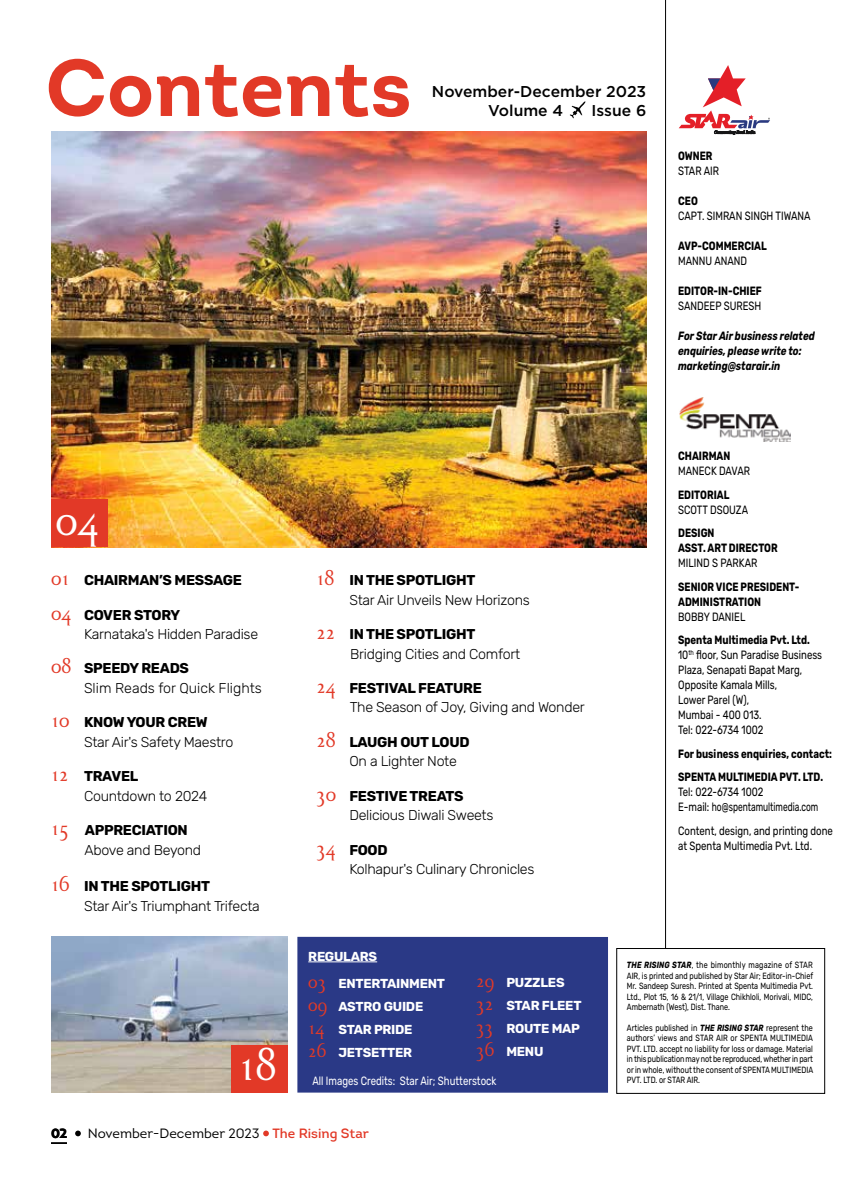
<style>
.page{position:relative;width:864px;height:1188px;background:#fff}
.page>*{position:absolute;margin:0;border:0;box-sizing:border-box;transform-origin:0 0}
.t1{font:700 81px "Intro";color:#e23927}
.t2{font:700 45px "Bodebeck LT Std";color:#fff;scale:.9 1}
.t3{font:500 15.6px/19.5px "Gotham";color:#000}
.t4{font:300 14.25px/19.5px "Rubik";letter-spacing:-.02em;color:#000}
.t5{font:700 14.25px "Rubik";letter-spacing:-.02em;color:#000}
.t6{font:300 14.25px "Rubik";color:#000}
.t7{font:13.5px "Intro";color:#000}
.t8{font:900 13.5px "Relay";color:#000}
.t9{font:700 13.05px/23px "Rubik";letter-spacing:-.02em;color:#fff}
.t10{font:12px/15px "Rubik";color:#000;scale:.8 1}
.t11{font:700 12px/15px "Rubik";color:#000;scale:.8 1}
.t12{font:italic 700 12px/15px "Rubik";color:#000;scale:.8 1}
.t13{font:12px "Rubik";color:#fff;scale:.8 1}
.t14{font:9px/10.5px "Rubik";color:#000;text-align:justify;scale:.8 1}
.s1{font-family:"Bodebeck LT Std";font-size:21px;color:#e23927}
.s2{font-family:"Bodebeck LT Std";font-weight:700;font-size:21px;color:#e23927}
.s3{font-weight:700}
.s4{font-family:"Bodebeck LT Std";font-size:19.2px;color:#e23927}
.s5{color:#e23927}
.s6{font-weight:700;font-style:italic}
</style>
<div class="page">
<svg style="left:75px;top:1131px;width:6px;height:5px"></svg>
<svg style="left:263px;top:1131px;width:6px;height:5px"></svg>
<hr style="left:665px;top:0;width:1px;height:948px;background:#000">
<img style="left:51px;top:132px;width:595px;height:415px">
<div style="left:297px;top:937px;width:311px;height:156px;background:#2a3986"></div>
<hr style="left:308px;top:962px;width:69px;height:1px;background:#fff">
<img style="left:679px;top:397px;width:112px;height:45px">
<div style="left:617px;top:948px;width:208px;height:146px;border:1px solid #000"></div>
<img style="left:51px;top:937px;width:237px;height:156px">
<div style="left:51px;top:499px;width:57px;height:48px;background:#e23927"></div>
<div style="left:231px;top:1045px;width:57px;height:48px;background:#e23927"></div>
<img style="left:569px;top:101px;width:17px;height:18px">
<svg style="left:51px;top:1142px;width:16px;height:2px"></svg>
<svg style="left:679px;top:65px;width:91px;height:70px"></svg>
<h1 class="t1" style="left:45px;top:36px;width:368px">Contents</h1>
<h3 class="t3" style="left:488px;top:81px;width:160px;text-indent:-56px">November-December 2023<br>Volume 4</h3>
<h3 class="t3" style="left:592px;top:101px;width:56px">Issue 6</h3>
<h2 class="t2" style="left:56px;top:495px;width:50px">04</h2>
<h3 class="t5" style="left:51px;top:572px;width:192px"><span class="s1">01</span> CHAIRMAN’S MESSAGE</h3>
<h3 class="t4" style="left:84px;top:605px;width:176px;text-indent:-33px"><span class="s2">04</span> <span class="s3">COVER STO RY<br></span>Karnataka's Hidden Paradise</h3>
<h3 class="t5" style="left:51px;top:661px;width:62px"><span class="s1">08</span> SPEED</h3>
<h3 class="t5" style="left:130px;top:661px;width:51px">Y READS</h3>
<h3 class="t6" style="left:84px;top:680px;width:179px">Slim Reads for Quick Flights</h3>
<h3 class="t5" style="left:51px;top:714px;width:127px"><span class="s1">10</span> KNOW YOUR CRE</h3>
<h3 class="t5" style="left:196px;top:714px;width:13px">W</h3>
<h3 class="t4" style="left:84px;top:733px;width:151px">Star Air's Safety Maestro</h3>
<h3 class="t4" style="left:84px;top:767px;width:125px;text-indent:-33px"><span class="s2">12</span> <span class="s3">TRAVE L<br></span>Countdown to 2024</h3>
<h3 class="t5" style="left:51px;top:822px;width:72px"><span class="s1">15</span> APPRECI</h3>
<h3 class="t5" style="left:146px;top:822px;width:44px">ATION</h3>
<h3 class="t4" style="left:85px;top:840px;width:118px">Above and Beyond</h3>
<h3 class="t4" style="left:84px;top:877px;width:177px;text-indent:-33px"><span class="s2">16</span> <span class="s3">IN THE SPOTLIGHT<br></span>Star Air's Triumphant Trifecta</h3>
<h3 class="t4" style="left:349px;top:571px;width:182px;text-indent:-33px"><span class="s2">18</span> <span class="s3">IN THE SPOTLIGHT<br></span>Star Air Unveils New Horizons</h3>
<h3 class="t4" style="left:350px;top:625px;width:171px;text-indent:-34px"><span class="s2">22</span> <span class="s3">IN THE SPOTLIGHT<br></span>Bridging Cities and Comfort</h3>
<h3 class="t4" style="left:350px;top:679px;width:236px;text-indent:-34px"><span class="s2">24</span> <span class="s3">FESTIVAL FEATURE<br></span>The Season of Joy, Giving and Wonder</h3>
<h3 class="t4" style="left:349px;top:733px;width:120px;text-indent:-33px"><span class="s2">28</span> <span class="s3">LAUGH OUT LOUD<br></span>On a Lighter Note</h3>
<h3 class="t5" style="left:316px;top:788px;width:77px"><span class="s1">30</span> FESTIVE</h3>
<h3 class="t5" style="left:410px;top:788px;width:54px">TREATS</h3>
<h3 class="t4" style="left:349px;top:806px;width:146px">Delicious Diwali Sweets</h3>
<h3 class="t4" style="left:349px;top:840px;width:187px;text-indent:-33px"><span class="s2">34</span> <span class="s3">FOOD<br></span>Kolhapur's Culinary Chronicles</h3>
<h3 class="t11" style="left:678px;top:149px;width:45px">OWNER</h3>
<h3 class="t10" style="left:678px;top:164px;width:53px">STAR AIR</h3>
<h3 class="t11" style="left:678px;top:194px;width:25px">CEO</h3>
<h3 class="t10" style="left:678px;top:209px;width:167px">CAPT. SIMRAN SINGH TIWANA</h3>
<h3 class="t11" style="left:678px;top:239px;width:104px">AVP-COMMERCIAL</h3>
<h3 class="t10" style="left:678px;top:254px;width:88px">MANNU ANAND</h3>
<h3 class="t11" style="left:678px;top:284px;width:106px">EDITOR-IN-CHIEF</h3>
<h3 class="t10" style="left:678px;top:299px;width:105px">SANDEEP SURESH</h3>
<h3 class="t12" style="left:678px;top:329px;width:172px">For Star Air business related enquiries, please write to: marketing@starair.in</h3>
<h3 class="t11" style="left:678px;top:449px;width:58px">CHAIRMAN</h3>
<h3 class="t10" style="left:678px;top:464px;width:91px">MANECK DAVAR</h3>
<h3 class="t11" style="left:678px;top:487px;width:58px">EDITORIAL</h3>
<h3 class="t10" style="left:678px;top:502px;width:89px">SCOTT DSOUZA</h3>
<h3 class="t11" style="left:678px;top:526px;width:80px">DESIGN<br>ASST. ART DIREC</h3>
<h3 class="t11" style="left:758px;top:541px;width:23px">TOR</h3>
<h3 class="t10" style="left:678px;top:556px;width:101px">MILIND S PARKAR</h3>
<h3 class="t11" style="left:678px;top:579px;width:153px">SENIOR VICE PRESIDENT-<br>ADMINISTRATION</h3>
<h3 class="t10" style="left:678px;top:609px;width:86px">BOBBY DANIEL</h3>
<h3 class="t10" style="left:678px;top:633px;width:181px"><span class="s3">SPENTA MULTIMEDIA PVT. LTD.<br></span>10<sup>th</sup> floor, Sun Paradise Business<br>Plaza, Senapati Bapat Marg,<br>Opposite Kamala Mills,<br>Lower Parel (W),<br>Mumbai - 400 013.<br>Tel: 022-6734 1002</h3>
<h3 class="t11" style="left:678px;top:742px;width:194px;line-height:23.5px">FOR BUSINESS ENQUIRIES, CONTACT:<br>SPENTA MULTIMEDIA PVT. LTD.</h3>
<h3 class="t10" style="left:678px;top:785px;width:177px">Tel: 022-6734 1002<br>E-mail: ho@spentamultimedia.com</h3>
<h3 class="t10" style="left:678px;top:823px;width:195px">Content, design, and printing done at Spenta Multimedia Pvt. Ltd.</h3>
<h3 class="t8" style="left:51px;top:1125px;width:17px">02</h3>
<h2 class="t2" style="left:238px;top:1041px;width:46px">18</h2>
<h3 class="t9" style="left:308px;top:946px;width:10px">REG</h3>
<h3 class="t9" style="left:334px;top:946px;width:35px">ULARS</h3>
<h3 class="t9" style="left:308px;top:972px;width:129px"><span class="s4">03</span> ENTERTAINMENT<br><span class="s4">09</span> ASTRO GUIDE<br><span class="s4">14</span> STAR PRIDE<br><span class="s4">26</span> JETSETTER</h3>
<h3 class="t9" style="left:476px;top:972px;width:107px"><span class="s4">29</span> PUZZLES<br><span class="s4">32</span> STAR FLEET<br><span class="s4">33</span> ROUT</h3>
<h3 class="t9" style="left:476px;top:1018px;width:96px;text-indent:65px">E MAP<br><span class="s4">36</span> MENU</h3>
<h3 class="t13" style="left:312px;top:1074px;width:231px">All Images Credits: Star Air; Shutterstock</h3>
<h3 class="t7" style="left:88px;top:1125px;width:283px">November-December 2023 <span class="s5">The Rising Star</span></h3>
<p class="t14" style="left:627px;top:960px;width:234px"><span class="s6">THE RISING STAR</span>, the bimonthly magazine of STAR AIR, is printed and published by Star Air; Editor-in-Chief Mr. Sandeep Suresh. Printed at Spenta Multimedia Pvt.<br>Ltd., Plot 15, 16 &amp; 21/1, Village Chikhloli, Morivali, MIDC, Ambernath (West), Dist. Thane.</p>
<p class="t14" style="left:627px;top:1022px;width:234px">Articles published in <span class="s6">THE RISING STAR</span> represent the authors’ views and STAR AIR or SPENTA MULTIMEDIA PVT. LTD. accept no liability for loss or damage. Material in this publication may not be reproduced, whether in part or in whole, without the consent of SPENTA MULTIMEDIA PVT. LTD. or STAR AIR.</p>
</div>
